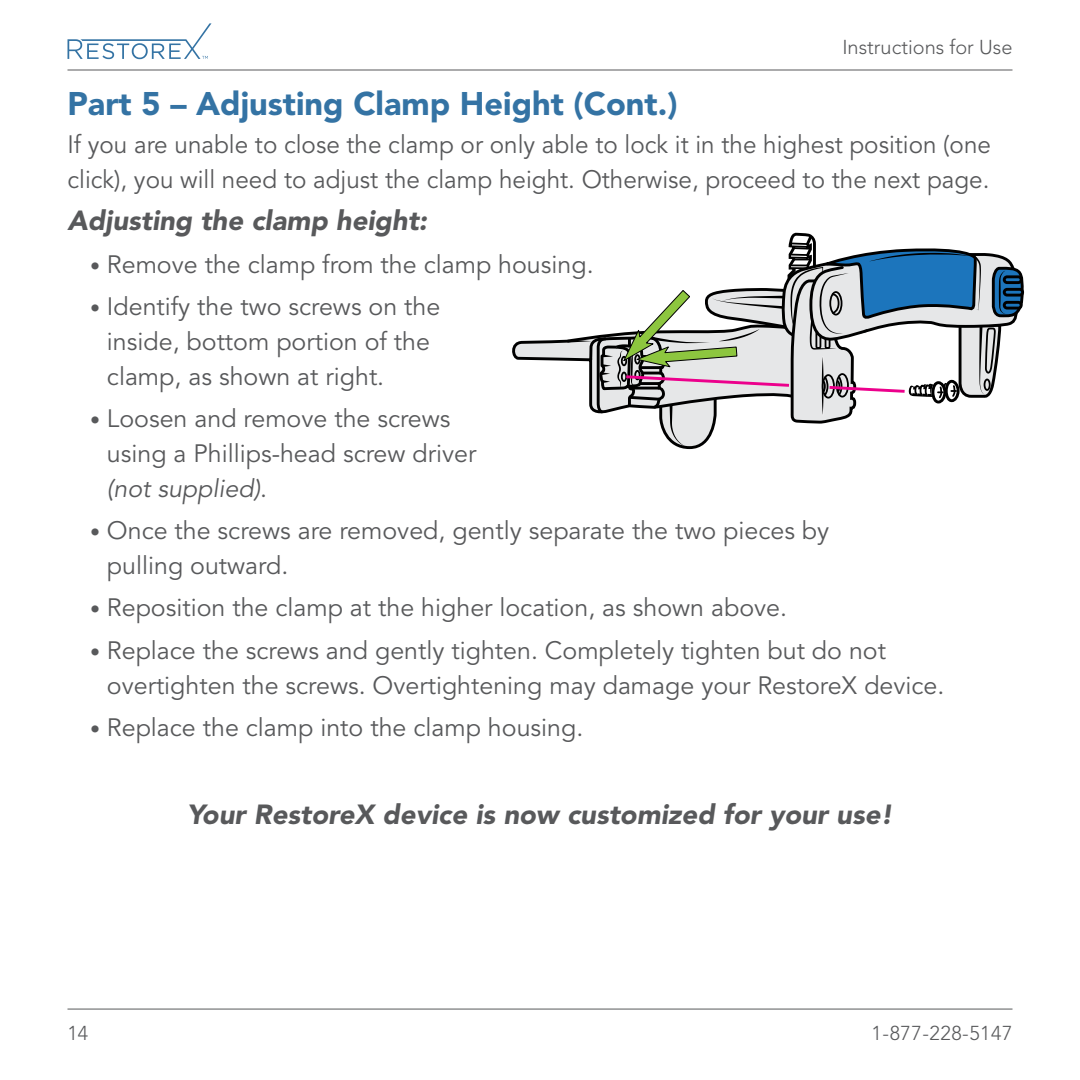
<style>
.page{position:relative;width:1080px;height:1080px;background:#fff}
.page>*{position:absolute;margin:0;border:0;box-sizing:border-box;transform-origin:0 0}
.t1{font:900 32.5px "Avenir";color:#3473a4}
.t2{font:italic 900 27.5px "Avenir";color:#58595b}
.t3{font:25px/35px "Avenir";color:#58595b}
.t4{font:300 20px "Avenir";color:#58595b}
.t5{font:300 20px "Avenir";letter-spacing:.025em;color:#58595b}
.s1{font-size:20px}
.s2{font-style:italic}
</style>
<div class="page">
<svg style="left:68px;top:23px;width:144px;height:36px"></svg>
<hr style="left:68px;top:70px;width:944px;height:1px;background:#58595b">
<hr style="left:68px;top:1009px;width:944px;height:1px;background:#58595b">
<svg style="left:512px;top:232px;width:512px;height:218px"></svg>
<p class="t4" style="left:842px;top:35px;width:172px">Instructions for Use</p>
<h1 class="t1" style="left:68px;top:84px;width:612px">Part 5 – Adjusting Clamp Height (Cont.)</h1>
<p class="t3" style="left:68px;top:128px;width:925px">If you are unable to close the clamp or only able to lock it in the highest position (one click), you will need to adjust the clamp height. Otherwise, proceed to the next page.</p>
<p class="t2" style="left:68px;top:204px;width:361px">Adjusting the clamp height:</p>
<p class="t3" style="left:90px;top:247px;width:505px"><span class="s1">•</span> Remove the clamp from the clamp housing.</p>
<p class="t3" style="left:107px;top:289px;width:335px;text-indent:-17px"><span class="s1">•</span> Identify the two screws on the inside, bottom portion of the clamp, as shown at right.</p>
<p class="t3" style="left:107px;top:402px;width:371px;text-indent:-17px"><span class="s1">•</span> Loosen and remove the screws using a Phillips-head screw driver <span class="s2">(not supplied)</span>.</p>
<p class="t3" style="left:107px;top:514px;width:724px;text-indent:-17px"><span class="s1">•</span> Once the screws are removed, gently separate the two pieces by pulling outward.</p>
<p class="t3" style="left:90px;top:591px;width:699px"><span class="s1">•</span> Reposition the clamp at the higher location, as shown above.</p>
<p class="t3" style="left:107px;top:633px;width:839px;text-indent:-17px"><span class="s1">•</span> Replace the screws and gently tighten. Completely tighten but do not overtighten the screws. Overtightening may damage your RestoreX device.</p>
<p class="t3" style="left:90px;top:710px;width:495px"><span class="s1">•</span> Replace the clamp into the clamp housing.</p>
<p class="t2" style="left:187px;top:798px;width:707px">Your RestoreX device is now customized for your use!</p>
<p class="t4" style="left:68px;top:1022px;width:22px">14</p>
<p class="t5" style="left:872px;top:1022px;width:142px">1-877-228-5147</p>
</div>
